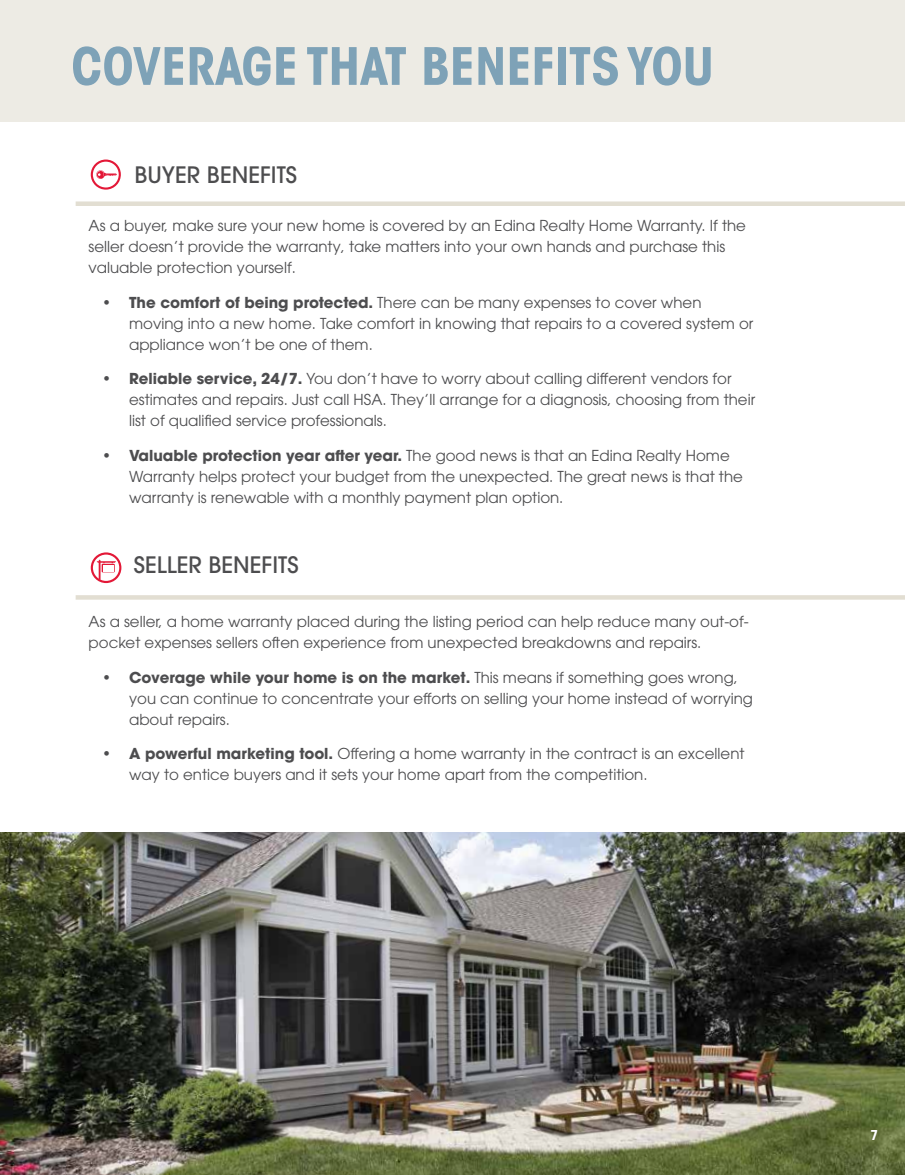
<style>
.page{position:relative;width:905px;height:1175px;background:#fff}
.page>*{position:absolute;margin:0;border:0;box-sizing:border-box;transform-origin:0 0}
.t1{font:700 condensed 51px "ITC Avant Garde Std";color:#7ea2b7}
.t2{font:500 22.5px "ITC Avant Garde Std";color:#4d4d4f}
.t3{font:15px/21px "ITC Avant Garde Std";color:#4d4d4f}
.t4{font:700 condensed 13.5px "ITC Avant Garde Std";color:#fff}
.s1{font-weight:700}
</style>
<div class="page">
<div style="left:0;top:0;width:904px;height:122px;background:#edebe4"></div>
<hr style="left:76px;top:595px;width:828px;height:4px;background:#e2ded2">
<div style="left:76px;top:201px;width:828px;height:5px;background:#e2ded2"></div>
<svg style="left:90px;top:159px;width:30px;height:31px"></svg>
<svg style="left:92px;top:553px;width:28px;height:29px"></svg>
<div style="left:91px;top:552px;width:30px;height:31px;border:2px solid #e31837;border-radius:50%"></div>
<svg style="left:97px;top:559px;width:19px;height:20px"></svg>
<img style="left:0;top:832px;width:904px;height:342px">
<h1 class="t1" style="left:71px;top:34px;width:644px">COVERAGE THAT BENEFITS YOU</h1>
<h2 class="t2" style="left:134px;top:161px;width:164px">BUYER BENEFITS</h2>
<p class="t3" style="left:89px;top:215px;width:659px">As a buyer, make sure your new home is covered by an Edina Realty Home Warranty. If the seller doesn’t provide the warranty, take matters into your own hands and purchase this valuable protection yourself.</p>
<p class="t3" style="left:129px;top:291px;width:625px;text-indent:-27px">• <span class="s1">The comfort of being protected.</span> There can be many expenses to cover when moving into a new home. Take comfort in knowing that repairs to a covered system or appliance won’t be one of them.</p>
<p class="t3" style="left:129px;top:368px;width:627px;text-indent:-27px">• <span class="s1">Reliable service, 24/7.</span> You don’t have to worry about calling different vendors for estimates and repairs. Just call HSA. They’ll arrange for a diagnosis, choosing from their list of qualified service professionals.</p>
<p class="t3" style="left:129px;top:444px;width:615px;text-indent:-27px">• <span class="s1">Valuable protection year after year.</span> The good news is that an Edina Realty Home<br>Warranty helps protect your budget from the unexpected. The great news is that the warranty is renewable with a monthly payment plan option.</p>
<h2 class="t2" style="left:134px;top:550px;width:166px">SELLER BENEFITS</h2>
<p class="t3" style="left:89px;top:611px;width:661px">As a seller, a home warranty placed during the listing period can help reduce many out-of&shy;pocket expenses sellers often experience from unexpected breakdowns and repairs.</p>
<p class="t3" style="left:129px;top:666px;width:625px;text-indent:-27px">• <span class="s1">Coverage while your home is on the market.</span> This means if something goes wrong, you can continue to concentrate your efforts on selling your home instead of worrying about repairs.</p>
<p class="t3" style="left:129px;top:743px;width:617px;text-indent:-27px">• <span class="s1">A powerful marketing tool.</span> Offering a home warranty in the contract is an excellent way to entice buyers and it sets your home apart from the competition.</p>
<p class="t4" style="left:870px;top:1126px;width:9px">7</p>
</div>
